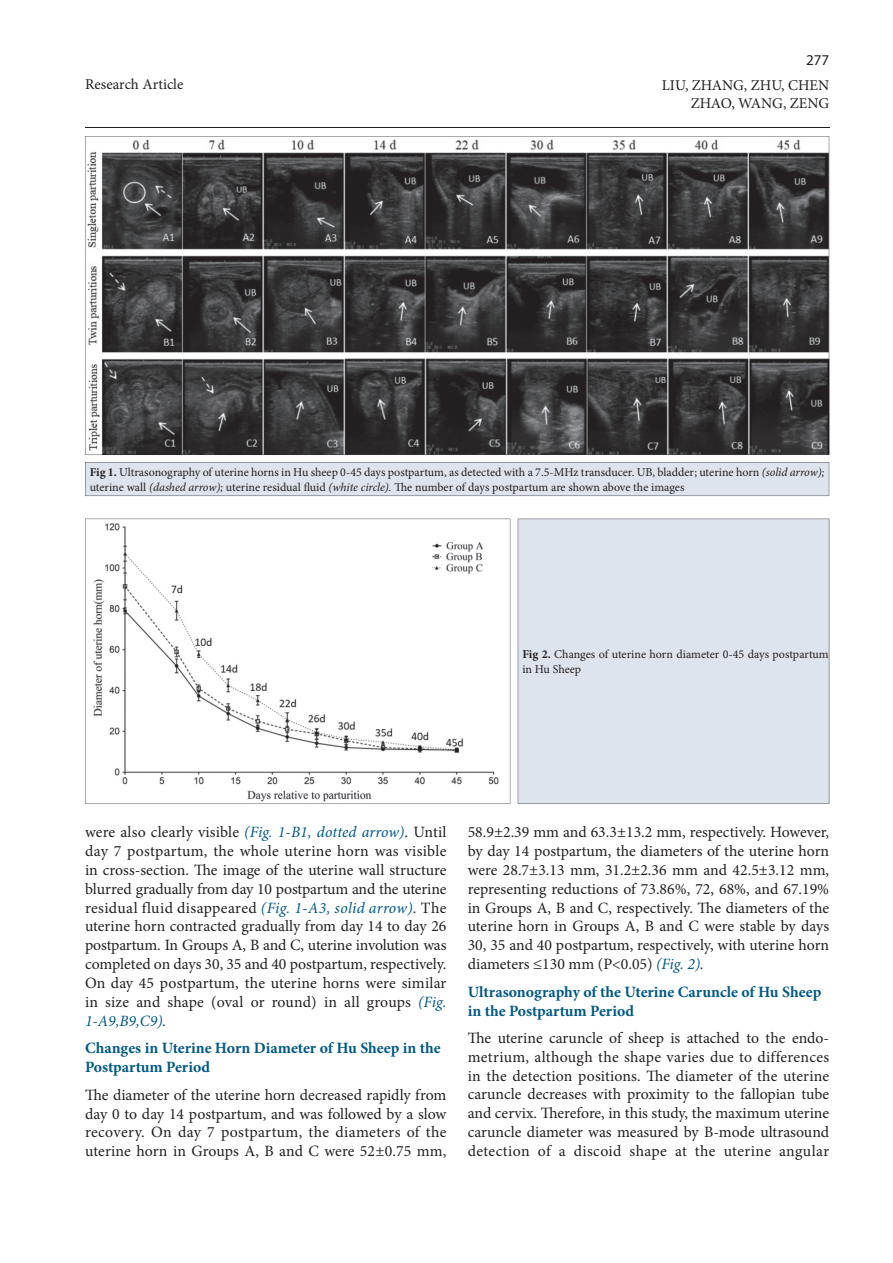
<style>
.page{position:relative;width:893px;height:1263px;background:#fff}
.page>*{position:absolute;margin:0;border:0;box-sizing:border-box;transform-origin:0 0}
.t1{font:15.75px/18.9px "Minion Pro";letter-spacing:.01em;color:#231f20;text-align:justify}
.t2{font:700 15.75px/18.9px "Minion Pro";letter-spacing:-.015em;color:#005984}
.t3{font:15px/18px "Minion Pro";color:#231f20;text-align:right}
.t4{font:15px "Myriad Pro";color:#231f20}
.t5{font:12px/14.4px "Minion Pro";color:#231f20}
.s1{font-weight:700}
.s2{font-style:italic}
.s3{font-style:italic;color:#005984}
</style>
<div class="page">
<hr style="left:85px;top:128px;width:744px;height:1px;background:#231f20">
<svg style="left:85px;top:136px;width:744px;height:319px;background:#515051"></svg>
<div style="left:85px;top:462px;width:744px;height:34px;background:#dee4ed"></div>
<svg style="left:85px;top:519px;width:425px;height:285px"></svg>
<div style="left:518px;top:519px;width:311px;height:285px;background:#dee4ed"></div>
<p class="t3" style="left:85px;top:75px;width:100px">Research Article</p>
<p class="t4" style="left:806px;top:51px;width:25px">277</p>
<p class="t3" style="left:662px;top:76px;width:169px">LIU, ZHANG, ZHU, CHEN<br>ZHAO, WANG, ZENG</p>
<p class="t5" style="left:90px;top:465px;width:736px"><span class="s1">Fig 1.</span> Ultrasonography of uterine horns in Hu sheep 0-45 days postpartum, as detected with a 7.5-MHz transducer. UB, bladder; uterine horn <span class="s2">(solid arrow); </span>uterine wall <span class="s2">(dashed arrow);</span> uterine residual fluid <span class="s2">(white circle).</span> The number of days postpartum are shown above the images</p>
<p class="t5" style="left:522px;top:647px;width:308px"><span class="s1">Fig 2.</span> Changes of uterine horn diameter 0-45 days postpartum in Hu Sheep</p>
<p class="t1" style="left:85px;top:822px;width:363px">were also clearly visible <span class="s3">(Fig. 1-B1, dotted arrow)</span>. Until day 7 postpartum, the whole uterine horn was visible in cross-section. The image of the uterine wall structure blurred gradually from day 10 postpartum and the uterine residual fluid disappeared <span class="s3">(Fig. 1-A3, solid arrow)</span><span class="s2">.</span> The uterine horn contracted gradually from day 14 to day 26 postpartum. In Groups A, B and C, uterine involution was completed on days 30, 35 and 40 postpartum, respectively.<br>On day 45 postpartum, the uterine horns were similar in size and shape (oval or round) in all groups <span class="s3">(Fig.<br>1-A9,B9,C9)</span><span class="s2">.</span></p>
<p class="t2" style="left:85px;top:1039px;width:357px">Changes in Uterine Horn Diameter of Hu Sheep in the<br>Postpartum Period</p>
<p class="t1" style="left:85px;top:1085px;width:363px">The diameter of the uterine horn decreased rapidly from day 0 to day 14 postpartum, and was followed by a slow recovery. On day 7 postpartum, the diameters of the uterine horn in Groups A, B and C were 52±0.75 mm,</p>
<p class="t1" style="left:468px;top:822px;width:363px">58.9±2.39 mm and 63.3±13.2 mm, respectively. However, by day 14 postpartum, the diameters of the uterine horn were 28.7±3.13 mm, 31.2±2.36 mm and 42.5±3.12 mm, representing reductions of 73.86%, 72, 68%, and 67.19% in Groups A, B and C, respectively. The diameters of the uterine horn in Groups A, B and C were stable by days 30, 35 and 40 postpartum, respectively, with uterine horn diameters ≤130 mm (P&lt;0.05) <span class="s3">(Fig. 2)</span><span class="s2">.</span></p>
<p class="t2" style="left:468px;top:982px;width:355px">Ultrasonography of the Uterine Caruncle of Hu Sheep in the Postpartum Period</p>
<p class="t1" style="left:468px;top:1028px;width:363px">The uterine caruncle of sheep is attached to the endo&shy;metrium, although the shape varies due to differences in the detection positions. The diameter of the uterine caruncle decreases with proximity to the fallopian tube and cervix. Therefore, in this study, the maximum uterine caruncle diameter was measured by B-mode ultrasound detection of a discoid shape at the uterine angular</p>
</div>
